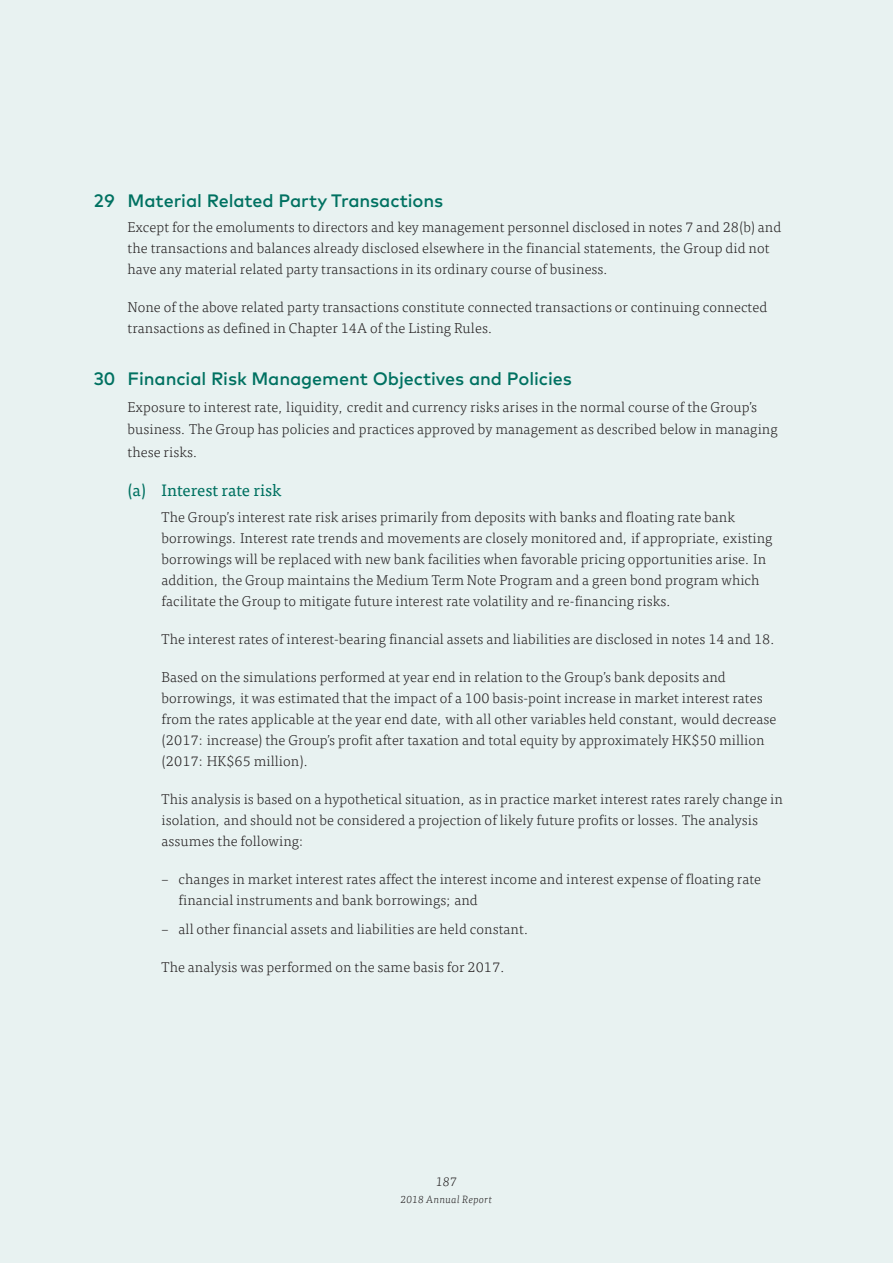
<style>
.page{position:relative;width:893px;height:1263px;background:#e8f2f1}
.page>*{position:absolute;margin:0;border:0;box-sizing:border-box;transform-origin:0 0}
.t1{font:500 18px "Mark OT";letter-spacing:-.005em;color:#007161}
.t2{font:16.5px "Tisa OT";color:#007161}
.t3{font:300 14.25px/21px "Tisa OT";letter-spacing:.005em;color:#231f20}
.t4{font:italic 300 12.75px "Tisa OT";color:#231f20}
.t5{font:italic 300 10.5px "Tisa OT";letter-spacing:.02em;color:#231f20}
</style>
<div class="page">
<p class="t1" style="left:94px;top:189px;width:351px">29 Material Related Party Transactions</p>
<p class="t3" style="left:128px;top:217px;width:655px">Except for the emoluments to directors and key management personnel disclosed in notes 7 and 28(b) and the transactions and balances already disclosed elsewhere in the financial statements, the Group did not have any material related party transactions in its ordinary course of business.</p>
<p class="t3" style="left:128px;top:297px;width:641px">None of the above related party transactions constitute connected transactions or continuing connected transactions as defined in Chapter 14A of the Listing Rules.</p>
<p class="t1" style="left:94px;top:367px;width:480px">30 Financial Risk Management Objectives and Policies</p>
<p class="t3" style="left:128px;top:396px;width:652px;line-height:22.5px">Exposure to interest rate, liquidity, credit and currency risks arises in the normal course of the Group’s business. The Group has policies and practices approved by management as described below in managing these risks.</p>
<p class="t2" style="left:128px;top:481px;width:155px">(a) Interest rate risk</p>
<p class="t3" style="left:162px;top:507px;width:612px">The Group’s interest rate risk arises primarily from deposits with banks and floating rate bank borrowings. Interest rate trends and movements are closely monitored and, if appropriate, existing borrowings will be replaced with new bank facilities when favorable pricing opportunities arise. In addition, the Group maintains the Medium Term Note Program and a green bond program which facilitate the Group to mitigate future interest rate volatility and re-financing risks.</p>
<p class="t3" style="left:162px;top:629px;width:615px">The interest rates of interest-bearing financial assets and liabilities are disclosed in notes 14 and 18.</p>
<p class="t3" style="left:162px;top:667px;width:616px">Based on the simulations performed at year end in relation to the Group’s bank deposits and borrowings, it was estimated that the impact of a 100 basis-point increase in market interest rates from the rates applicable at the year end date, with all other variables held constant, would decrease (2017: increase) the Group’s profit after taxation and total equity by approximately HK$50 million (2017: HK$65 million).</p>
<p class="t3" style="left:162px;top:789px;width:623px">This analysis is based on a hypothetical situation, as in practice market interest rates rarely change in isolation, and should not be considered a projection of likely future profits or losses. The analysis assumes the following:</p>
<p class="t3" style="left:179px;top:869px;width:584px;text-indent:-17px">– changes in market interest rates affect the interest income and interest expense of floating rate financial instruments and bank borrowings; and</p>
<p class="t3" style="left:162px;top:919px;width:369px">– all other financial assets and liabilities are held constant.</p>
<p class="t3" style="left:162px;top:957px;width:345px">The analysis was performed on the same basis for 2017.</p>
<p class="t4" style="left:436px;top:1174px;width:23px">187</p>
<p class="t5" style="left:401px;top:1194px;width:93px">2018 Annual Report</p>
</div>
